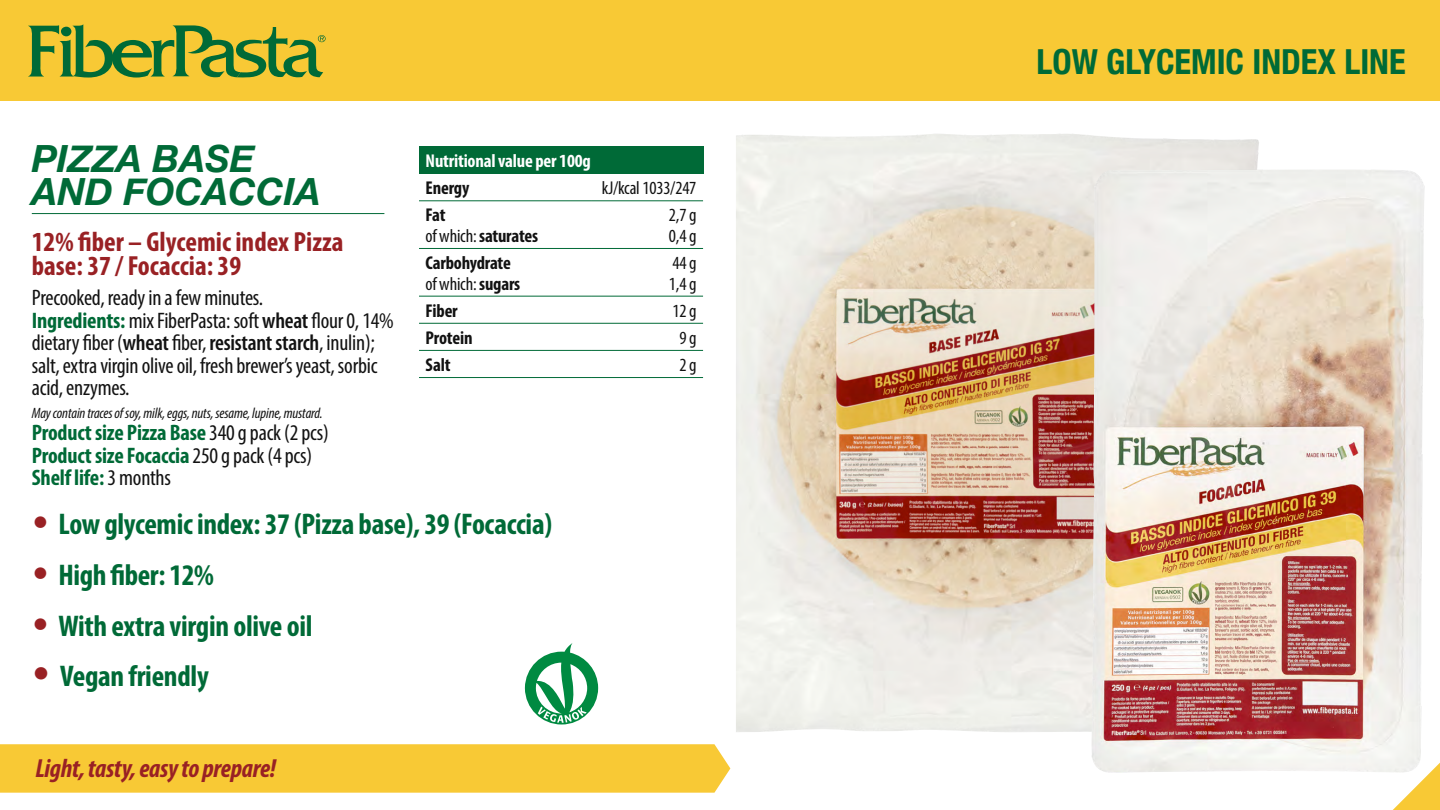
<style>
.page{position:relative;width:1440px;height:810px;background:#fff}
.page>*{position:absolute;margin:0;border:0;box-sizing:border-box;transform-origin:0 0}
.t1{font:italic 700 37.5px/33px "Helvetica Neue";color:#006a37}
.t2{font:700 condensed 34.5px "Helvetica Neue";color:#006a37}
.t3{font:700 condensed 30px "Myriad Pro";letter-spacing:-.01em;color:#006a37}
.t4{font:700 condensed 27.75px/24px "Myriad Pro";color:#992124}
.t5{font:italic 700 condensed 26.25px "Myriad Pro";letter-spacing:-.01em;color:#992124}
.t6{font:condensed 22.5px/22.5px "Myriad Pro";letter-spacing:-.01em;color:#121212}
.t7{font:700 condensed 22.5px/22.5px "Myriad Pro";letter-spacing:-.01em;color:#006a37}
.t8{font:700 condensed 18.6px "Myriad Pro";letter-spacing:-.01em;color:#121212}
.t9{font:condensed 18.6px "Myriad Pro";letter-spacing:-.01em;color:#121212}
.t10{font:700 condensed 18.6px "Myriad Pro";letter-spacing:-.01em;color:#fff}
.t11{font:italic condensed 15px "Myriad Pro";letter-spacing:-.01em;color:#121212}
.s1{font-weight:700;color:#006a37}
.s2{font-weight:600}
.s3{font-weight:400;color:#121212}
.s4{font-weight:400}
.s5{font-weight:700}
.s6{font-family:"DIN";font-stretch:normal;font-size:35.47px;color:#992124}
.s7{font-family:"DIN";font-stretch:normal;font-size:38.03px;color:#992124}
</style>
<div class="page">
<div style="left:0;top:744px;width:730px;height:49px;background:#f8c935"></div>
<div style="left:0;top:0;width:1440px;height:100px;background:#f8c935"></div>
<svg style="left:28px;top:24px;width:298px;height:54px"></svg>
<img style="left:736px;top:134px;width:523px;height:598px">
<img style="left:1091px;top:169px;width:333px;height:604px">
<svg style="left:1393px;top:763px;width:47px;height:47px"></svg>
<hr style="left:32px;top:213px;width:352px;height:1px;background:#006a37">
<div style="left:419px;top:147px;width:284px;height:27px;background:#006a37"></div>
<hr style="left:419px;top:200px;width:172px;height:1px;background:#006a37">
<hr style="left:591px;top:200px;width:112px;height:1px;background:#006a37">
<hr style="left:419px;top:248px;width:172px;height:1px;background:#006a37">
<hr style="left:591px;top:248px;width:112px;height:1px;background:#006a37">
<hr style="left:419px;top:296px;width:172px;height:1px;background:#006a37">
<hr style="left:591px;top:296px;width:112px;height:1px;background:#006a37">
<hr style="left:419px;top:323px;width:172px;height:1px;background:#006a37">
<hr style="left:591px;top:323px;width:112px;height:1px;background:#006a37">
<hr style="left:419px;top:350px;width:172px;height:1px;background:#006a37">
<hr style="left:591px;top:350px;width:112px;height:1px;background:#006a37">
<hr style="left:419px;top:377px;width:172px;height:1px;background:#006a37">
<hr style="left:591px;top:377px;width:112px;height:1px;background:#006a37">
<svg style="left:525px;top:643px;width:73px;height:82px"></svg>
<h1 class="t1" style="left:32px;top:143px;width:290px">PIZZA BASE<br>AND FOCACCIA</h1>
<p class="t4" style="left:32px;top:230px;width:313px">12% fiber – Glycemic index Pizza base: 37 / Focaccia: 39</p>
<p class="t6" style="left:32px;top:287px;width:363px">Precooked, ready in a few minutes.<br><span class="s1">Ingredients:</span> mix FiberPasta: soft <span class="s2">wheat</span> flour 0, 14% dietary fiber (<span class="s2">wheat</span> fiber, <span class="s2">resistant starch</span>, inulin); salt, extra virgin olive oil, fresh brewer’s yeast, sorbic acid, enzymes.</p>
<p class="t11" style="left:32px;top:404px;width:292px">May contain traces of soy, milk, eggs, nuts, sesame, lupine, mustard.</p>
<p class="t7" style="left:32px;top:421px;width:298px">Product size Pizza Base <span class="s3">340 g pack (2 pcs)<br></span>Product size Focaccia <span class="s3">250 g pack (4 pcs)<br></span>Shelf life: <span class="s3">3 months</span></p>
<p class="t10" style="left:426px;top:149px;width:167px">Nutritional value per 100g</p>
<p class="t8" style="left:426px;top:176px;width:45px">Energy</p>
<p class="t9" style="left:602px;top:177px;width:96px">kJ/kcal 1033/247</p>
<p class="t8" style="left:426px;top:204px;width:21px">Fat</p>
<p class="t9" style="left:669px;top:204px;width:29px">2,7 g</p>
<p class="t8" style="left:426px;top:224px;width:114px"><span class="s4">of which:</span> saturates</p>
<p class="t9" style="left:669px;top:224px;width:29px">0,4 g</p>
<p class="t8" style="left:426px;top:251px;width:87px">Carbohydrate</p>
<p class="t9" style="left:672px;top:252px;width:26px">44 g</p>
<p class="t9" style="left:426px;top:272px;width:96px">of which: <span class="s5">sugars</span></p>
<p class="t9" style="left:669px;top:272px;width:29px">1,4 g</p>
<p class="t8" style="left:426px;top:299px;width:34px">Fiber</p>
<p class="t9" style="left:672px;top:299px;width:26px">12 g</p>
<p class="t8" style="left:426px;top:326px;width:48px">Protein</p>
<p class="t9" style="left:679px;top:326px;width:19px">9 g</p>
<p class="t8" style="left:426px;top:353px;width:26px">Salt</p>
<p class="t9" style="left:679px;top:354px;width:19px">2 g</p>
<h3 class="t3" style="left:32px;top:506px;width:522px"><span class="s6">•</span> Low glycemic index: 37 (Pizza base), 39 (Focaccia)</h3>
<h3 class="t3" style="left:32px;top:556px;width:184px"><span class="s6">•</span> High fiber: 12%</h3>
<h3 class="t3" style="left:32px;top:607px;width:282px"><span class="s6">•</span> With extra virgin olive oil</h3>
<h3 class="t3" style="left:32px;top:658px;width:178px"><span class="s7">•</span> Vegan friendly</h3>
<p class="t5" style="left:35px;top:752px;width:242px">Light, tasty, easy to prepare!</p>
<h2 class="t2" style="left:1037px;top:33px;width:371px">LOW GLYCEMIC INDEX LINE</h2>
</div>
